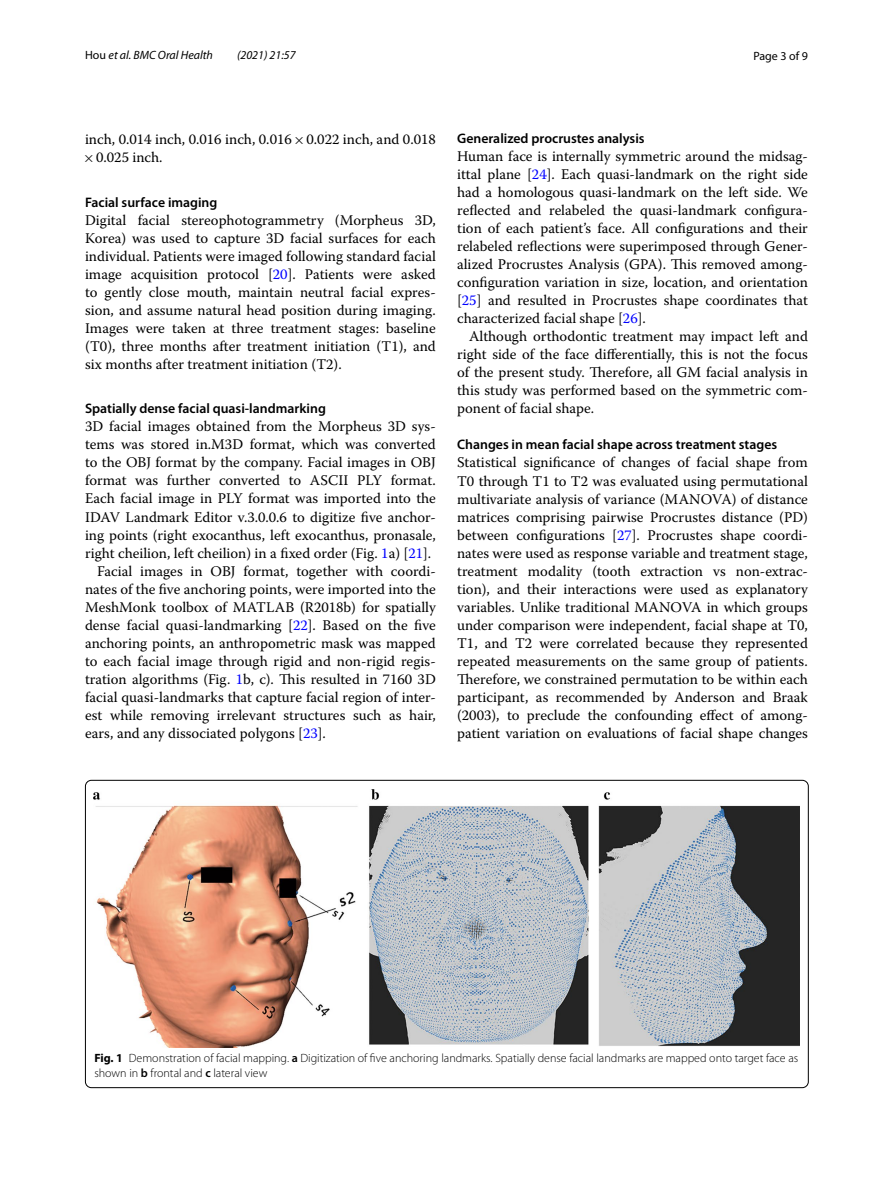
<style>
.page{position:relative;width:893px;height:1187px;background:#fff}
.page>*{position:absolute;margin:0;border:0;box-sizing:border-box;transform-origin:0 0}
.t1{font:14.7px/18px "Warnock Pro";color:#000;text-align:justify}
.t2{font:600 13.8px "Myriad Pro";color:#000}
.t3{font:300 12px/15px "Myriad Pro";color:#000}
.t4{font:italic 12px "Myriad Pro";color:#000}
.t5{font:12px "Myriad Pro";color:#000}
.s1{font-style:normal}
.s2{font-family:"MTSYN"}
.s3{font-family:"MTSYN2"}
.s4{color:#00f}
.s5{font-weight:700}
.s6{font-weight:600}
</style>
<div class="page">
<img style="left:94px;top:789px;width:706px;height:258px">
<p class="t4" style="left:85px;top:48px;width:129px"><span class="s1">Hou</span> et al. BMC Oral Health</p>
<p class="t4" style="left:237px;top:48px;width:60px">(2021) 21:57</p>
<p class="t5" style="left:753px;top:48px;width:56px">Page 3 of 9</p>
<p class="t1" style="left:83px;top:130px;width:354px">inch, 0.014 inch, 0.016 inch, 0.016 <span class="s2">×</span> 0.022 inch, and 0.018 <span class="s3">×</span> 0.025 inch.</p>
<p class="t2" style="left:85px;top:193px;width:134px">Facial surface imaging</p>
<p class="t1" style="left:85px;top:210px;width:352px">Digital facial stereophotogrammetry (Morpheus 3D, Korea) was used to capture 3D facial surfaces for each individual. Patients were imaged following standard facial image acquisition protocol [<span class="s4">20</span>]. Patients were asked to gently close mouth, maintain neutral facial expres&shy;sion, and assume natural head position during imaging.<br>Images were taken at three treatment stages: baseline (T0), three months after treatment initiation (T1), and six months after treatment initiation (T2).</p>
<p class="t2" style="left:85px;top:400px;width:242px">Spatially dense facial quasi‑landmarking</p>
<p class="t1" style="left:85px;top:417px;width:352px">3D facial images obtained from the Morpheus 3D sys-</p>
<p class="t1" style="left:85px;top:435px;width:352px">tems was stored in.M3D format, which was converted</p>
<p class="t1" style="left:85px;top:453px;width:352px">to the OBJ format by the company. Facial images in OBJ</p>
<p class="t1" style="left:85px;top:471px;width:352px">format was further converted to ASCII PLY format.</p>
<p class="t1" style="left:85px;top:489px;width:352px">Each facial image in PLY format was imported into the</p>
<p class="t1" style="left:85px;top:507px;width:352px">IDAV Landmark Editor v.3.0.0.6 to digitize five anchor-</p>
<p class="t1" style="left:85px;top:525px;width:352px">ing points (right exocanthus, left exocanthus, pronasale,</p>
<p class="t1" style="left:85px;top:543px;width:348px">right cheilion, left cheilion) in a fixed order (Fig. <span class="s4">1</span>a) [<span class="s4">21</span>].</p>
<p class="t1" style="left:97px;top:561px;width:340px">Facial images in OBJ format, together with coordi-</p>
<p class="t1" style="left:85px;top:579px;width:352px">nates of the five anchoring points, were imported into the</p>
<p class="t1" style="left:85px;top:597px;width:352px">MeshMonk toolbox of MATLAB (R2018b) for spatially</p>
<p class="t1" style="left:85px;top:615px;width:352px">dense facial quasi-landmarking [<span class="s4">22</span>]. Based on the five</p>
<p class="t1" style="left:85px;top:633px;width:352px">anchoring points, an anthropometric mask was mapped</p>
<p class="t1" style="left:85px;top:651px;width:352px">to each facial image through rigid and non-rigid regis-</p>
<p class="t1" style="left:85px;top:669px;width:352px">tration algorithms (Fig. <span class="s4">1</span>b, c). This resulted in 7160 3D</p>
<p class="t1" style="left:85px;top:687px;width:352px">facial quasi-landmarks that capture facial region of inter-</p>
<p class="t1" style="left:85px;top:705px;width:352px">est while removing irrelevant structures such as hair,</p>
<p class="t1" style="left:85px;top:723px;width:242px">ears, and any dissociated polygons [<span class="s4">23</span>].</p>
<p class="t2" style="left:457px;top:130px;width:189px">Generalized procrustes analysis</p>
<p class="t1" style="left:457px;top:147px;width:352px">Human face is internally symmetric around the midsag&shy;ittal plane [<span class="s4">24</span>]. Each quasi-landmark on the right side had a homologous quasi-landmark on the left side. We reflected and relabeled the quasi-landmark configura&shy;tion of each patient’s face. All configurations and their relabeled reflections were superimposed through Gener&shy;alized Procrustes Analysis (GPA). This removed among&shy;configuration variation in size, location, and orientation [<span class="s4">25</span>] and resulted in Procrustes shape coordinates that characterized facial shape [<span class="s4">26</span>].</p>
<p class="t1" style="left:457px;top:327px;width:352px;text-indent:12px">Although orthodontic treatment may impact left and right side of the face differentially, this is not the focus of the present study. Therefore, all GM facial analysis in this study was performed based on the symmetric com&shy;ponent of facial shape.</p>
<p class="t2" style="left:457px;top:436px;width:322px">Changes in mean facial shape across treatment stages</p>
<p class="t1" style="left:457px;top:453px;width:352px">Statistical significance of changes of facial shape from T0 through T1 to T2 was evaluated using permutational multivariate analysis of variance (MANOVA) of distance matrices comprising pairwise Procrustes distance (PD) between configurations [<span class="s4">27</span>]. Procrustes shape coordi&shy;nates were used as response variable and treatment stage, treatment modality (tooth extraction vs non-extrac&shy;tion), and their interactions were used as explanatory variables. Unlike traditional MANOVA in which groups under comparison were independent, facial shape at T0, T1, and T2 were correlated because they represented repeated measurements on the same group of patients.<br>Therefore, we constrained permutation to be within each participant, as recommended by Anderson and Braak (2003), to preclude the confounding effect of among&shy;patient variation on evaluations of facial shape changes</p>
<p class="t3" style="left:94px;top:1050px;width:705px"><span class="s5">Fig. 1</span> Demonstration of facial mapping. <span class="s6">a</span> Digitization of five anchoring landmarks. Spatially dense facial landmarks are mapped onto target face as shown in <span class="s6">b</span> frontal and <span class="s6">c</span> lateral view</p>
</div>
